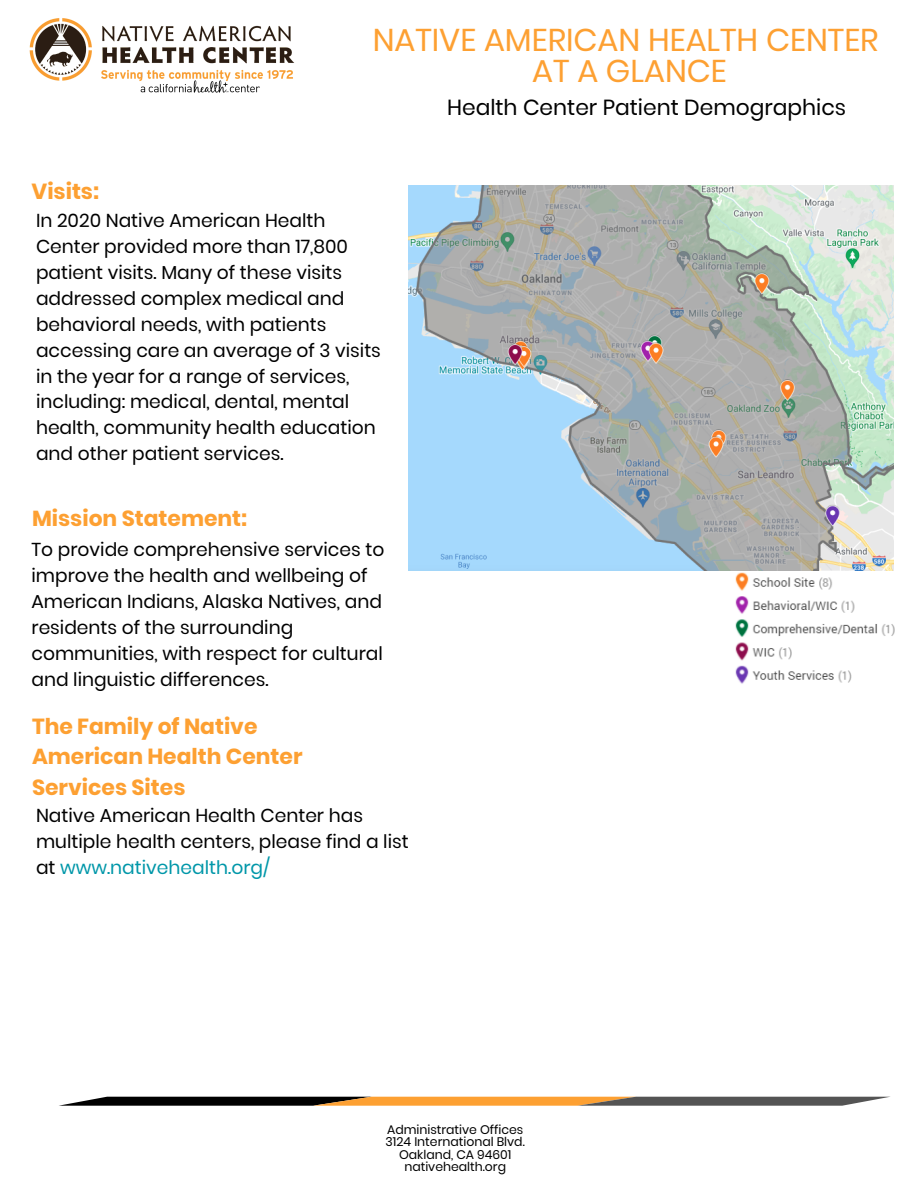
<style>
.page{position:relative;width:918px;height:1188px;background:#fff}
.page>*{position:absolute;margin:0;border:0;box-sizing:border-box;transform-origin:0 0}
.t1{font:31.5px "Poppins";color:#fda032}
.t2{font:700 21.75px/30.3px "Poppins";color:#fda032}
.t3{font:21.75px "Poppins";color:#000}
.t4{font:18.75px/25.8px "Poppins";color:#000}
.t5{font:12.45px "Poppins";color:#000}
.s1{color:#0097a9}
</style>
<div class="page">
<svg style="left:59px;top:1097px;width:830px;height:9px;background:#7d613f"></svg>
<img style="left:29px;top:18px;width:266px;height:75px">
<img style="left:722px;top:570px;width:173px;height:114px">
<img style="left:409px;top:186px;width:485px;height:384px">
<p class="t1" style="left:373px;top:18px;width:507px">NATIVE AMERICAN HEALTH CENTER</p>
<p class="t1" style="left:532px;top:49px;width:196px">AT A GLANCE</p>
<p class="t2" style="left:32px;top:176px;width:69px">Visits:</p>
<p class="t4" style="left:36px;top:208px;width:346px">In 2020 Native American Health Center provided more than 17,800 patient visits. Many of these visits addressed complex medical and behavioral needs, with patients accessing care an average of 3 visits in the year for a range of services, including: medical, dental, mental health, community health education and other patient services.</p>
<p class="t2" style="left:32px;top:504px;width:217px">Mission Statement:</p>
<p class="t4" style="left:32px;top:537px;width:354px">To provide comprehensive services to improve the health and wellbeing of American Indians, Alaska Natives, and residents of the surrounding communities, with respect for cultural and linguistic differences.</p>
<p class="t2" style="left:32px;top:711px;width:272px">The Family of Native<br>American Health Center<br>Services Sites</p>
<p class="t4" style="left:36px;top:803px;width:374px">Native American Health Center has multiple health centers, please find a list at <span class="s1">www.nativehealth.org/</span></p>
<p class="t3" style="left:447px;top:92px;width:401px">Health Center Patient Demographics</p>
<p class="t5" style="left:387px;top:1121px;width:138px">Administrative Offices</p>
<p class="t5" style="left:386px;top:1133px;width:141px">3124 International Blvd.</p>
<p class="t5" style="left:399px;top:1146px;width:114px">Oakland, CA 94601</p>
<p class="t5" style="left:404px;top:1158px;width:103px">nativehealth.org</p>
</div>
